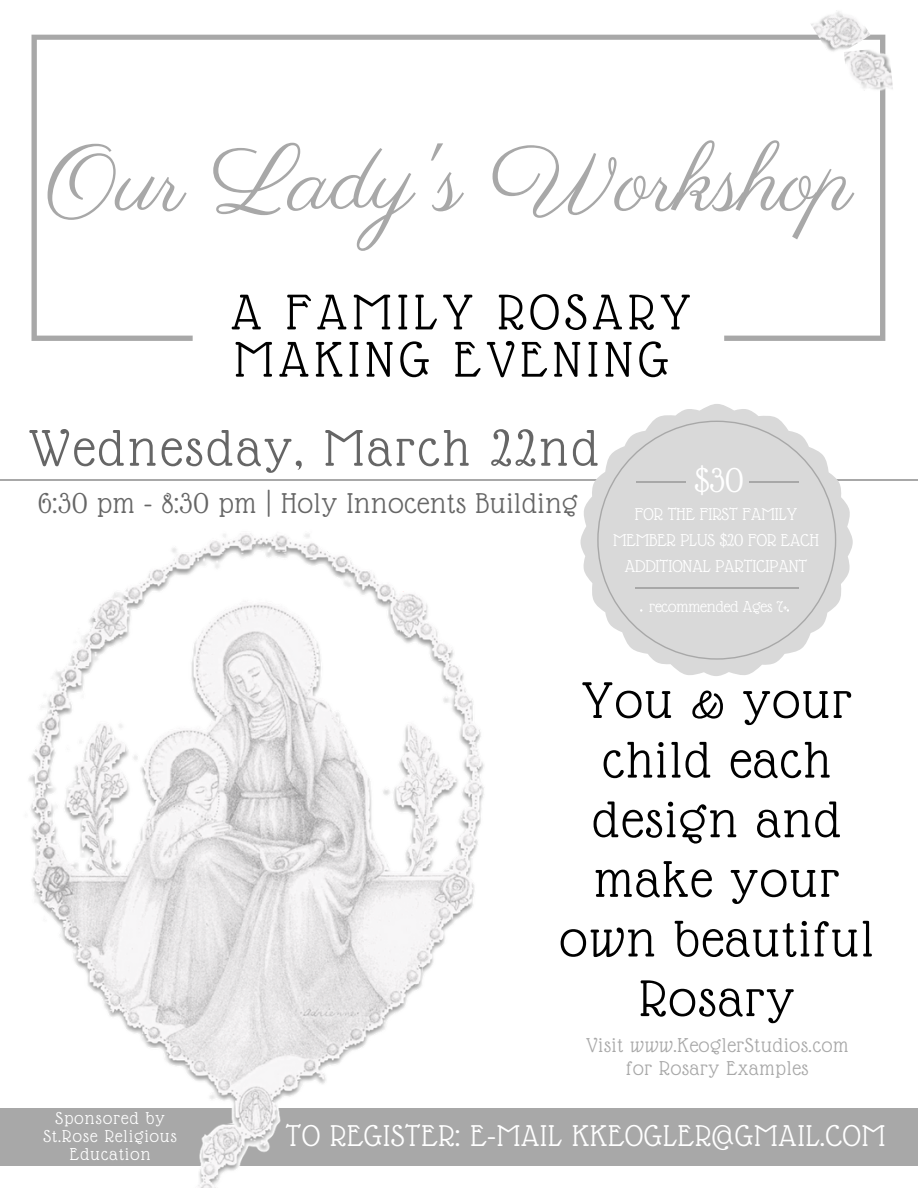
<style>
.page{position:relative;width:918px;height:1188px;background:#fff}
.page>*{position:absolute;margin:0;border:0;box-sizing:border-box;transform-origin:0 0}
.t1{font:93.45px "Parisienne";color:#a8a8a8}
.t2{font:55.95px/59.7px "Glass Antiqua";letter-spacing:.04em;color:#000;text-align:center}
.t3{font:55.95px "Glass Antiqua";letter-spacing:.06em;color:#666}
.t4{font:54.45px/47.2px "Glass Antiqua";letter-spacing:.1em;color:#000}
.t5{font:37.35px "Glass Antiqua";color:#fff}
.t6{font:32.7px "Glass Antiqua";letter-spacing:.03em;color:#fff}
.t7{font:31.2px "Glass Antiqua";letter-spacing:.03em;color:#666}
.t8{font:21.75px/22.5px "Glass Antiqua";letter-spacing:.04em;color:#a8a8a8;text-align:center}
.t9{font:18.75px/25.8px "Glass Antiqua";color:#fff;text-align:center}
.t10{font:18.75px/18px "Glass Antiqua";letter-spacing:.07em;color:#fff;text-align:center}
.t11{font:17.1px "Glass Antiqua";color:#fff}
</style>
<div class="page">
<svg style="left:32px;top:35px;width:853px;height:306px"></svg>
<hr style="left:0;top:480px;width:918px;height:1px;background:#a8a8a8">
<svg style="left:581px;top:404px;width:272px;height:272px"></svg>
<svg style="left:597px;top:421px;width:239px;height:239px;background:#dbdbdb"></svg>
<hr style="left:749px;top:481px;width:50px;height:1px;background:#a8a8a8">
<hr style="left:636px;top:481px;width:50px;height:1px;background:#a8a8a8">
<hr style="left:636px;top:587px;width:163px;height:1px;background:#a8a8a8">
<div style="left:0;top:1108px;width:918px;height:58px;background:#a8a8a8"></div>
<img style="left:28px;top:533px;width:456px;height:655px">
<img style="left:844px;top:47px;width:49px;height:68px">
<img style="left:799px;top:11px;width:72px;height:48px">
<h1 class="t1" style="left:46px;top:124px;width:808px">Our Lady's Workshop</h1>
<h3 class="t4" style="left:231px;top:289px;width:461px">A FAMILY ROSARY<br>MAKING EVENING</h3>
<h2 class="t3" style="left:29px;top:419px;width:571px">Wednesday, March 22nd</h2>
<h3 class="t7" style="left:38px;top:487px;width:541px">6:30 pm - 8:30 pm | Holy Innocents Building</h3>
<h3 class="t5" style="left:694px;top:460px;width:51px">$30</h3>
<p class="t9" style="left:613px;top:501px;width:208px">FOR THE FIRST FAMILY<br>MEMBER PLUS $20 FOR EACH<br>ADDITIONAL PARTICIPANT</p>
<p class="t11" style="left:649px;top:598px;width:140px">recommended Ages 7+</p>
<h2 class="t2" style="left:560px;top:670px;width:315px">You &amp; your child each design and make your own beautiful<br>Rosary</h2>
<p class="t10" style="left:43px;top:1109px;width:135px">Sponsored by<br>St.Rose Religious<br>Education</p>
<p class="t8" style="left:586px;top:1034px;width:264px">Visit www.KeoglerStudios.com for Rosary Examples</p>
<h3 class="t6" style="left:286px;top:1119px;width:601px">TO REGISTER: E-MAIL KKEOGLER@GMAIL.COM</h3>
</div>
